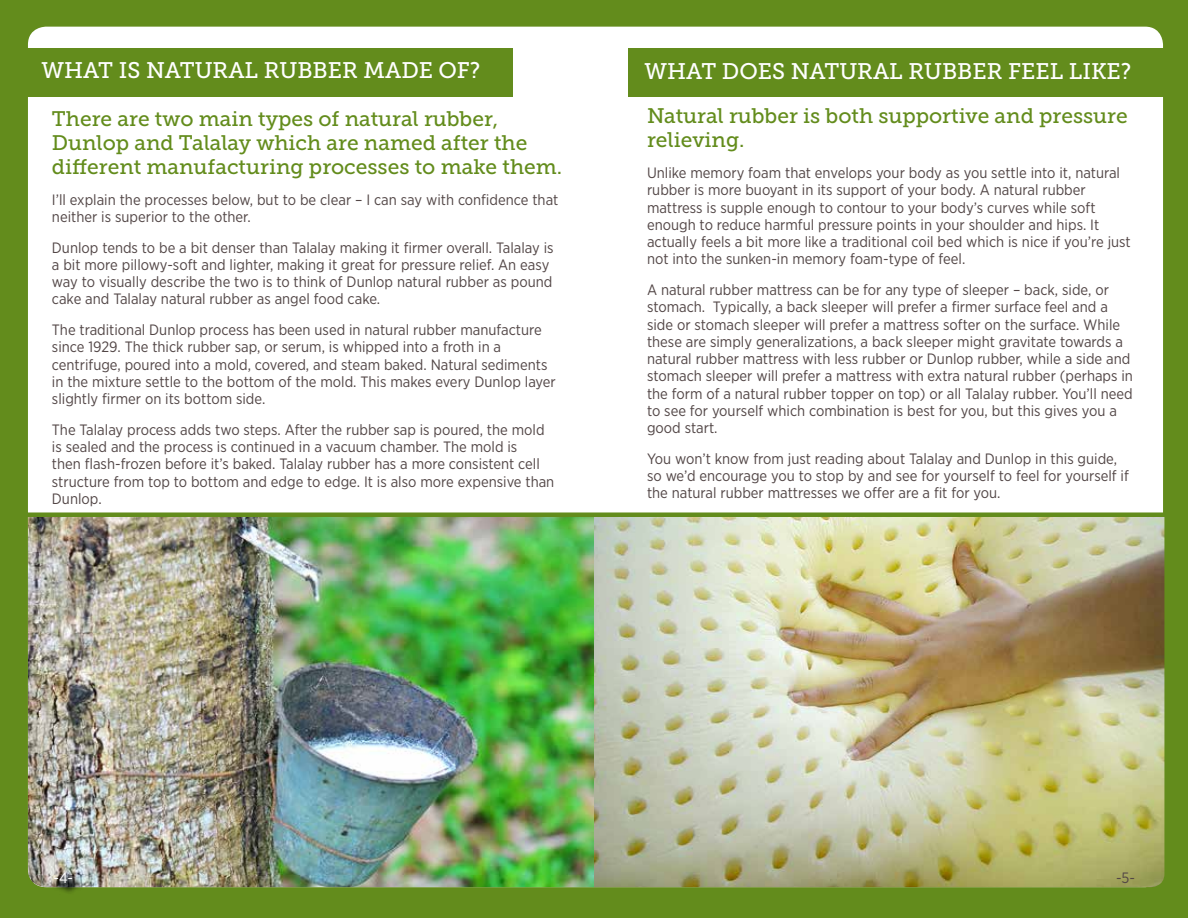
<style>
.page{position:relative;width:1188px;height:918px;background:#638c1c}
.page>*{position:absolute;margin:0;border:0;box-sizing:border-box;transform-origin:0 0}
.t1{font:22.5px "Museo Slab 500";color:#fff}
.t2{font:21px/24.2px "Museo Slab 500";color:#638c1c}
.t3{font:15px/17.2px "Gotham Narrow";color:#524646}
.t4{font:15px "Gotham Narrow";color:#fff}
</style>
<div class="page">
<div style="left:28px;top:27px;width:1135px;height:860px;background:#fff;border-radius:18px"></div>
<img style="left:28px;top:517px;width:1136px;height:370px">
<div style="left:51px;top:870px;width:34px;height:26px;background:#000;opacity:.75"></div>
<div style="left:628px;top:48px;width:546px;height:49px;background:#638c1c"></div>
<div style="left:27px;top:48px;width:486px;height:49px;background:#638c1c"></div>
<div style="left:19px;top:512px;width:1169px;height:5px;background:#638c1c"></div>
<h1 class="t1" style="left:41px;top:58px;width:441px">WHAT IS NATURAL RUBBER MADE OF?</h1>
<h2 class="t2" style="left:52px;top:106px;width:512px">There are two main types of natural rubber,<br>Dunlop and Talalay which are named after the different manufacturing processes to make them.</h2>
<p class="t3" style="left:52px;top:190px;width:508px">I’ll explain the processes below, but to be clear – I can say with confidence that neither is superior to the other.</p>
<p class="t3" style="left:52px;top:238px;width:503px">Dunlop tends to be a bit denser than Talalay making it firmer overall. Talalay is a bit more pillowy-soft and lighter, making it great for pressure relief. An easy way to visually describe the two is to think of Dunlop natural rubber as pound cake and Talalay natural rubber as angel food cake.</p>
<p class="t3" style="left:52px;top:321px;width:505px">The traditional Dunlop process has been used in natural rubber manufacture since 1929. The thick rubber sap, or serum, is whipped into a froth in a centrifuge, poured into a mold, covered, and steam baked. Natural sediments in the mixture settle to the bottom of the mold. This makes every Dunlop layer slightly firmer on its bottom side.</p>
<p class="t3" style="left:52px;top:421px;width:504px">The Talalay process adds two steps. After the rubber sap is poured, the mold is sealed and the process is continued in a vacuum chamber. The mold is<br>then flash-frozen before it’s baked. Talalay rubber has a more consistent cell structure from top to bottom and edge to edge. It is also more expensive than Dunlop.</p>
<h1 class="t1" style="left:645px;top:59px;width:488px">WHAT DOES NATURAL RUBBER FEEL LIKE?</h1>
<h2 class="t2" style="left:647px;top:104px;width:482px">Natural rubber is both supportive and pressure relieving.</h2>
<p class="t3" style="left:647px;top:164px;width:485px">Unlike memory foam that envelops your body as you settle into it, natural rubber is more buoyant in its support of your body. A natural rubber mattress is supple enough to contour to your body’s curves while soft enough to reduce harmful pressure points in your shoulder and hips. It actually feels a bit more like a traditional coil bed which is nice if you’re just not into the sunken-in memory foam-type of feel.</p>
<p class="t3" style="left:647px;top:281px;width:487px">A natural rubber mattress can be for any type of sleeper – back, side, or stomach. Typically, a back sleeper will prefer a firmer surface feel and a side or stomach sleeper will prefer a mattress softer on the surface. While these are simply generalizations, a back sleeper might gravitate towards a natural rubber mattress with less rubber or Dunlop rubber, while a side and stomach sleeper will prefer a mattress with extra natural rubber (perhaps in the form of a natural rubber topper on top) or all Talalay rubber. You’ll need to see for yourself which combination is best for you, but this gives you a good start.</p>
<p class="t3" style="left:647px;top:450px;width:483px">You won’t know from just reading about Talalay and Dunlop in this guide, so we’d encourage you to stop by and see for yourself to feel for yourself if the natural rubber mattresses we offer are a fit for you.</p>
<p class="t4" style="left:53px;top:869px;width:21px">-4-</p>
<p class="t3" style="left:1116px;top:869px;width:21px">-5-</p>
</div>
